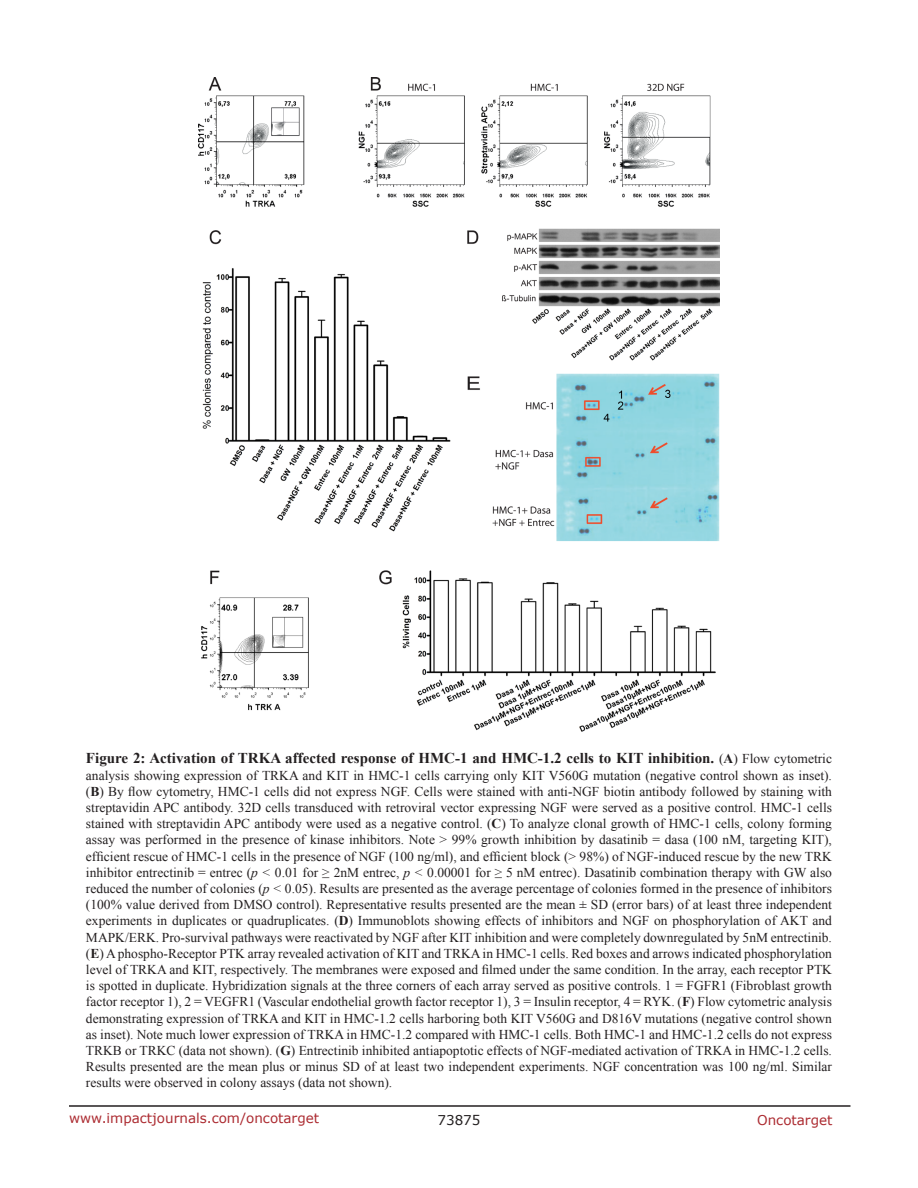
<style>
.page{position:relative;width:918px;height:1188px;background:#fff}
.page>*{position:absolute;margin:0;border:0;box-sizing:border-box;transform-origin:0 0}
.FigureText{font:700 15px "Times New Roman";color:#231f20}
.FigureText-2{font:13.5px/16.2px "Times New Roman";color:#231f20;text-align:justify}
.t1{font:13.5px "Verdana";color:#ac2b31}
.t2{font:13.5px "Verdana";color:#231f20}
.s1{font-weight:400;font-size:13.5px}
.s2{font-size:13.5px}
.s3{font-weight:700}
.s4{font-style:italic}
</style>
<div class="page">
<hr style="left:69px;top:1105px;width:781px;height:2px;background:#231f20">
<img style="left:198px;top:77px;width:522px;height:654px">
<p class="FigureText" style="left:86px;top:748px;width:748px">Figure 2: Activation of TRKA affected response of HMC-1 and HMC-1.2 cells to KIT inhibition. <span class="s1">(</span><span class="s2">A</span><span class="s1">) Flow cytometric</span></p>
<p class="FigureText-2" style="left:86px;top:767px;width:748px">analysis showing expression of TRKA and KIT in HMC-1 cells carrying only KIT V560G mutation (negative control shown as inset). (<span class="s3">B</span>) By flow cytometry, HMC-1 cells did not express NGF. Cells were stained with anti-NGF biotin antibody followed by staining with streptavidin APC antibody. 32D cells transduced with retroviral vector expressing NGF were served as a positive control. HMC-1 cells stained with streptavidin APC antibody were used as a negative control. (<span class="s3">C</span>) To analyze clonal growth of HMC-1 cells, colony forming assay was performed in the presence of kinase inhibitors. Note &gt; 99% growth inhibition by dasatinib = dasa (100 nM, targeting KIT), efficient rescue of HMC-1 cells in the presence of NGF (100 ng/ml), and efficient block (&gt; 98%) of NGF-induced rescue by the new TRK inhibitor entrectinib = entrec (<span class="s4">p &lt;</span> 0.01 for ≥ 2nM entrec, <span class="s4">p &lt;</span> 0.00001 for ≥ 5 nM entrec). Dasatinib combination therapy with GW also reduced the number of colonies (<span class="s4">p &lt;</span> 0.05). Results are presented as the average percentage of colonies formed in the presence of inhibitors (100% value derived from DMSO control). Representative results presented are the mean ± SD (error bars) of at least three independent experiments in duplicates or quadruplicates. (<span class="s3">D</span>) Immunoblots showing effects of inhibitors and NGF on phosphorylation of AKT and MAPK/ERK. Pro-survival pathways were reactivated by NGF after KIT inhibition and were completely downregulated by 5nM entrectinib. (<span class="s3">E</span>) A phospho-Receptor PTK array revealed activation of KIT and TRKA in HMC-1 cells. Red boxes and arrows indicated phosphorylation level of TRKA and KIT, respectively. The membranes were exposed and filmed under the same condition. In the array, each receptor PTK is spotted in duplicate. Hybridization signals at the three corners of each array served as positive controls. 1 = FGFR1 (Fibroblast growth factor receptor 1), 2 = VEGFR1 (Vascular endothelial growth factor receptor 1), 3 = Insulin receptor, 4 = RYK. (<span class="s3">F</span>) Flow cytometric analysis demonstrating expression of TRKA and KIT in HMC-1.2 cells harboring both KIT V560G and D816V mutations (negative control shown as inset). Note much lower expression of TRKA in HMC-1.2 compared with HMC-1 cells. Both HMC-1 and HMC-1.2 cells do not express TRKB or TRKC (data not shown). (<span class="s3">G</span>) Entrectinib inhibited antiapoptotic effects of NGF-mediated activation of TRKA in HMC-1.2 cells.<br>Results presented are the mean plus or minus SD of at least two independent experiments. NGF concentration was 100 ng/ml. Similar results were observed in colony assays (data not shown).</p>
<p class="t1" style="left:69px;top:1109px;width:252px">www.impactjournals.com/oncotarget</p>
<p class="t2" style="left:438px;top:1111px;width:44px">73875</p>
<p class="t1" style="left:757px;top:1111px;width:77px">Oncotarget</p>
</div>
